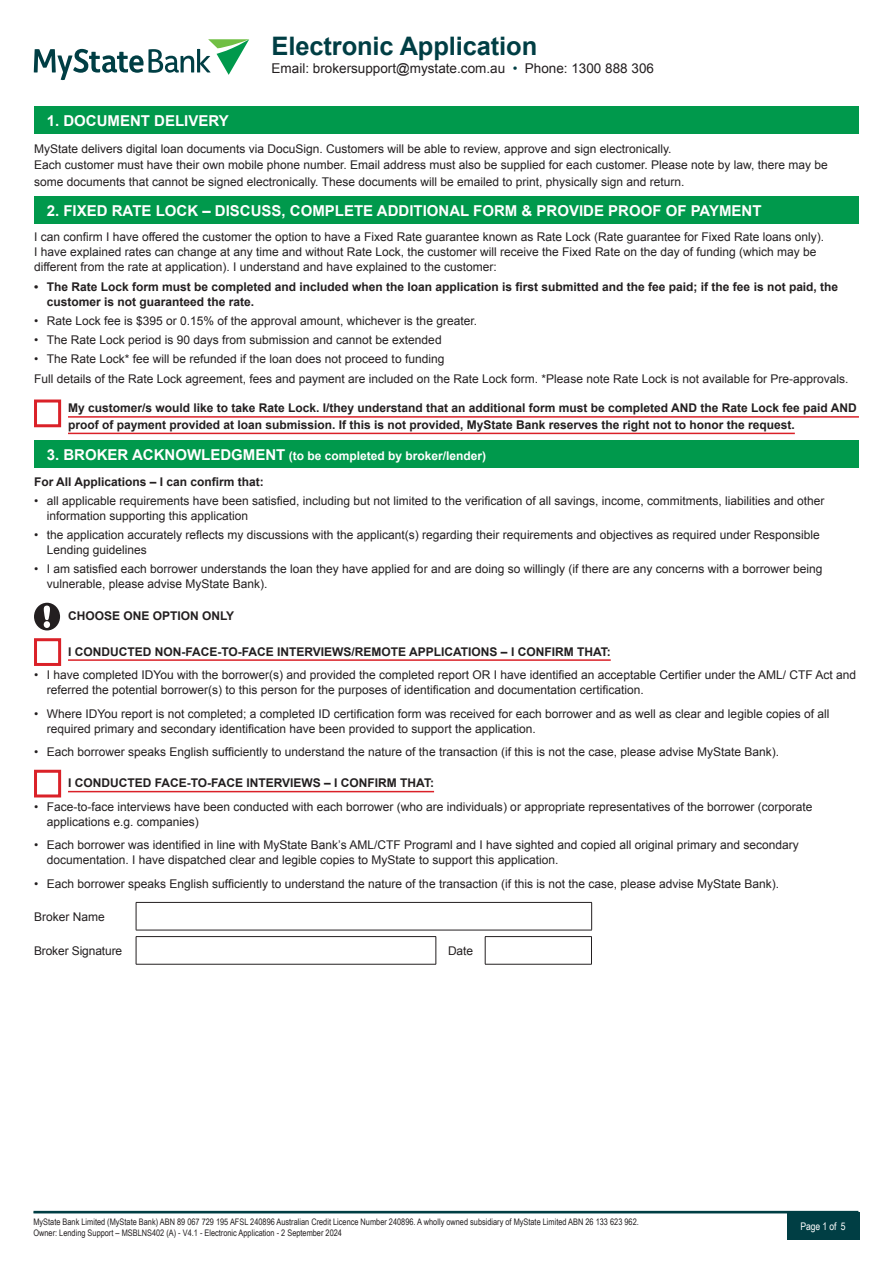
<style>
.page{position:relative;width:893px;height:1263px;background:#fff}
.page>*{position:absolute;margin:0;border:0;box-sizing:border-box;transform-origin:0 0}
.t1{font:700 25.5px "Arial";letter-spacing:-.005em;color:#003e44}
.t2{font:700 15px "Arial";color:#fff}
.t3{font:13.5px "Arial";color:#231f20}
.t4{font:12px/15px "Arial";color:#231f20}
.t5{font:700 12px/15px "Arial";color:#231f20}
.t6{font:700 12px "Arial";color:#fff}
.t7{font:10.5px "Arial Narrow";letter-spacing:-.01em;color:#fff}
.t8{font:9px/10.5px "Arial Narrow";color:#231f20}
.s1{color:#003e44}
.s2{font-size:15px}
</style>
<div class="page">
<svg style="left:34px;top:39px;width:215px;height:41px"></svg>
<hr style="left:33px;top:1211px;width:825px;height:1px;background:#003e44">
<div style="left:787px;top:1212px;width:72px;height:28px;background:#003e44"></div>
<hr style="left:33px;top:1212px;width:826px;height:1px;background:#003e44">
<hr style="left:68px;top:416px;width:791px;height:2px;background:#da2128">
<hr style="left:68px;top:433px;width:727px;height:1px;background:#da2128">
<hr style="left:68px;top:659px;width:543px;height:2px;background:#da2128">
<hr style="left:68px;top:791px;width:366px;height:1px;background:#da2128">
<div style="left:34px;top:106px;width:825px;height:28px;background:#00994c"></div>
<div style="left:34px;top:196px;width:825px;height:28px;background:#00994c"></div>
<div style="left:34px;top:399px;width:27px;height:28px;background:#fff;border:3px solid #da2128"></div>
<div style="left:34px;top:440px;width:825px;height:28px;background:#00994c"></div>
<div style="left:34px;top:603px;width:26px;height:27px;background:#231f20;border-radius:50%"></div>
<svg style="left:44px;top:606px;width:6px;height:22px"></svg>
<div style="left:34px;top:638px;width:27px;height:28px;background:#fff;border:3px solid #da2128"></div>
<div style="left:34px;top:770px;width:27px;height:27px;background:#fff;border:3px solid #da2128"></div>
<hr style="left:136px;top:902px;width:456px;height:1px;background:#231f20">
<svg style="left:136px;top:903px;width:1px;height:27px"></svg>
<svg style="left:591px;top:903px;width:1px;height:27px"></svg>
<hr style="left:136px;top:930px;width:456px;height:1px;background:#231f20">
<hr style="left:136px;top:936px;width:300px;height:1px;background:#231f20">
<svg style="left:136px;top:937px;width:1px;height:27px"></svg>
<svg style="left:436px;top:937px;width:1px;height:27px"></svg>
<hr style="left:485px;top:936px;width:107px;height:1px;background:#231f20">
<svg style="left:485px;top:937px;width:1px;height:27px"></svg>
<svg style="left:591px;top:937px;width:1px;height:27px"></svg>
<hr style="left:136px;top:964px;width:300px;height:1px;background:#231f20">
<hr style="left:485px;top:964px;width:107px;height:1px;background:#231f20">
<h1 class="t1" style="left:272px;top:29px;width:267px">Electronic Application</h1>
<p class="t3" style="left:272px;top:59px;width:384px">Email: brokersupport@mystate.com.au <span class="s1">•</span> Phone: 1300 888 306</p>
<p class="t2" style="left:47px;top:110px;width:183px">1. DOCUMENT DELIVERY</p>
<p class="t4" style="left:34px;top:141px;width:795px;line-height:16.5px">MyState delivers digital loan documents via DocuSign. Customers will be able to review, approve and sign electronically.<br>Each customer must have their own mobile phone number. Email address must also be supplied for each customer. Please note by law, there may be some documents that cannot be signed electronically. These documents will be emailed to print, physically sign and return.</p>
<p class="t2" style="left:47px;top:200px;width:716px">2. FIXED RATE LOCK – DISCUSS, COMPLETE ADDITIONAL FORM &amp; PROVIDE PROOF OF PAYMENT</p>
<p class="t4" style="left:34px;top:230px;width:792px">I can confirm I have offered the customer the option to have a Fixed Rate guarantee known as Rate Lock (Rate guarantee for Fixed Rate loans only).<br>I have explained rates can change at any time and without Rate Lock, the customer will receive the Fixed Rate on the day of funding (which may be different from the rate at application). I understand and have explained to the customer:</p>
<p class="t5" style="left:47px;top:279px;width:793px;text-indent:-13px">• The Rate Lock form must be completed and included when the loan application is first submitted and the fee paid; if the fee is not paid, the customer is not guaranteed the rate.</p>
<p class="t4" style="left:34px;top:313px;width:445px">• Rate Lock fee is $395 or 0.15% of the approval amount, whichever is the greater.</p>
<p class="t4" style="left:34px;top:333px;width:409px">• The Rate Lock period is 90 days from submission and cannot be extended</p>
<p class="t4" style="left:34px;top:352px;width:412px">• The Rate Lock* fee will be refunded if the loan does not proceed to funding</p>
<p class="t4" style="left:34px;top:371px;width:816px">Full details of the Rate Lock agreement, fees and payment are included on the Rate Lock form. *Please note Rate Lock is not available for Pre-approvals.</p>
<p class="t5" style="left:68px;top:400px;width:790px;line-height:16.5px">My customer/s would like to take Rate Lock. I/they understand that an additional form must be completed AND the Rate Lock fee paid AND proof of payment provided at loan submission. If this is not provided, MyState Bank reserves the right not to honor the request.</p>
<p class="t6" style="left:47px;top:448px;width:441px"><span class="s2">3. BROKER ACKNOWLEDGMENT</span> (to be completed by broker/lender)</p>
<p class="t5" style="left:34px;top:474px;width:231px">For All Applications – I can confirm that:</p>
<p class="t4" style="left:47px;top:493px;width:779px;text-indent:-13px">• all applicable requirements have been satisfied, including but not limited to the verification of all savings, income, commitments, liabilities and other information supporting this application</p>
<p class="t4" style="left:47px;top:527px;width:775px;text-indent:-13px">• the application accurately reflects my discussions with the applicant(s) regarding their requirements and objectives as required under Responsible<br>Lending guidelines</p>
<p class="t4" style="left:47px;top:562px;width:777px;text-indent:-13px">• I am satisfied each borrower understands the loan they have applied for and are doing so willingly (if there are any concerns with a borrower being vulnerable, please advise MyState Bank).</p>
<p class="t5" style="left:68px;top:609px;width:168px">CHOOSE ONE OPTION ONLY</p>
<p class="t5" style="left:68px;top:644px;width:544px">I CONDUCTED NON-FACE-TO-FACE INTERVIEWS/REMOTE APPLICATIONS – I CONFIRM THAT:</p>
<p class="t4" style="left:47px;top:667px;width:811px;text-indent:-13px">• I have completed IDYou with the borrower(s) and provided the completed report OR I have identified an acceptable Certifier under the AML/ CTF Act and referred the potential borrower(s) to this person for the purposes of identification and documentation certification.</p>
<p class="t4" style="left:47px;top:706px;width:784px;text-indent:-13px">• Where IDYou report is not completed; a completed ID certification form was received for each borrower and as well as clear and legible copies of all required primary and secondary identification have been provided to support the application.</p>
<p class="t4" style="left:34px;top:744px;width:747px">• Each borrower speaks English sufficiently to understand the nature of the transaction (if this is not the case, please advise MyState Bank).</p>
<p class="t5" style="left:68px;top:776px;width:367px">I CONDUCTED FACE-TO-FACE INTERVIEWS – I CONFIRM THAT:</p>
<p class="t4" style="left:47px;top:799px;width:767px;text-indent:-13px">• Face-to-face interviews have been conducted with each borrower (who are individuals) or appropriate representatives of the borrower (corporate applications e.g. companies)</p>
<p class="t4" style="left:47px;top:837px;width:754px;text-indent:-13px">• Each borrower was identified in line with MyState Bank’s AML/CTF Programl and I have sighted and copied all original primary and secondary documentation. I have dispatched clear and legible copies to MyState to support this application.</p>
<p class="t4" style="left:34px;top:876px;width:747px">• Each borrower speaks English sufficiently to understand the nature of the transaction (if this is not the case, please advise MyState Bank).</p>
<p class="t4" style="left:34px;top:909px;width:72px">Broker Name</p>
<p class="t4" style="left:34px;top:943px;width:90px">Broker Signature</p>
<p class="t4" style="left:448px;top:943px;width:26px">Date</p>
<p class="t8" style="left:33px;top:1216px;width:607px">MyState Bank Limited (MyState Bank) ABN 89 067 729 195 AFSL 240896 Australian Credit Licence Number 240896. A wholly owned subsidiary of MyState Limited ABN 26 133 623 962.<br>Owner: Lending Support – MSBLNS402 (A) - V4.1 - Electronic Application - 2 September 2024</p>
<p class="t7" style="left:800px;top:1218px;width:47px">Page 1 of 5</p>
</div>
